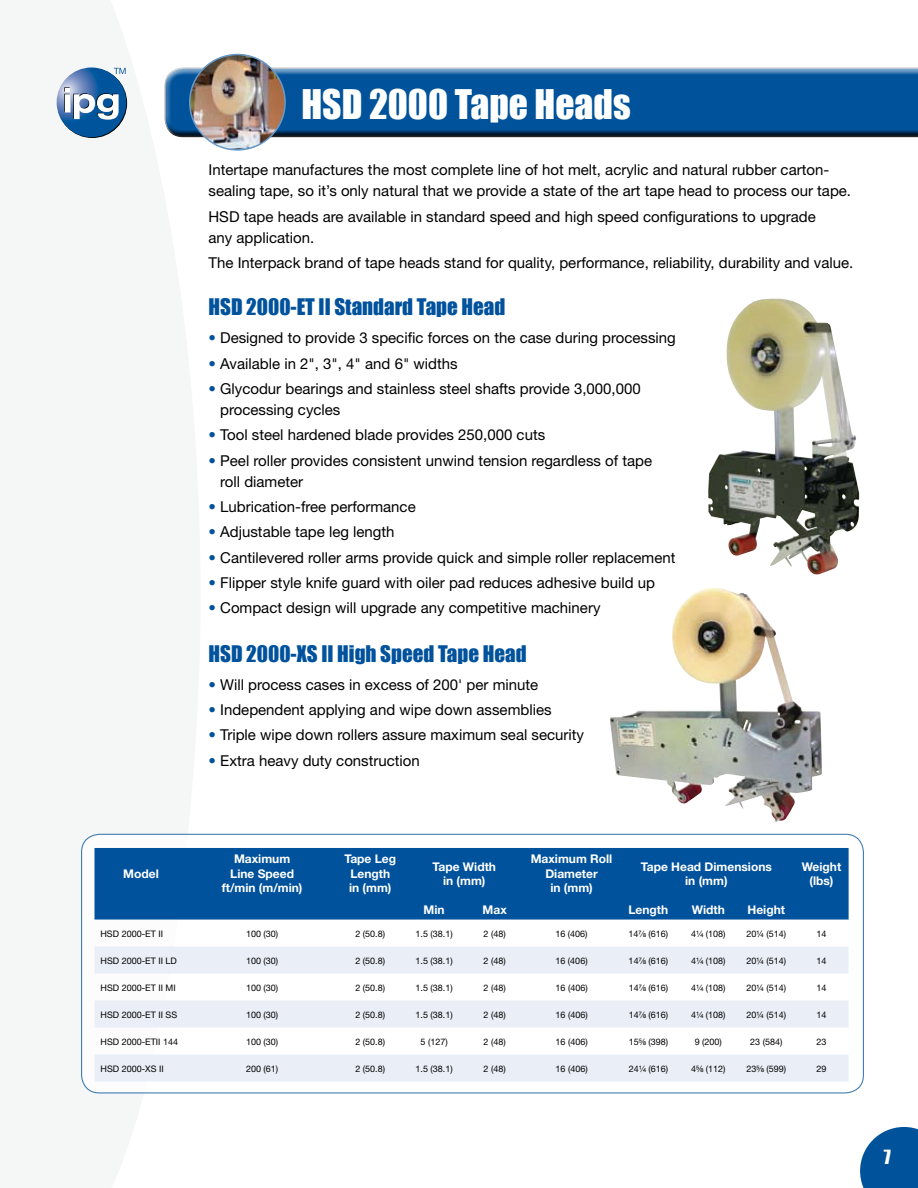
<style>
.page{position:relative;width:918px;height:1188px;background:#fff}
.page>*{position:absolute;margin:0;border:0;box-sizing:border-box;transform-origin:0 0}
.t1{font:37.5px "Impact";color:#fff}
.t2{font:21px "Impact";color:#00529c}
.t3{font:18px "Impact";color:#fff}
.t4{font:15px/21px "Helvetica Neue";color:#000}
.t5{font:700 12px/14.4px "Helvetica Neue";color:#fff;text-align:center}
.t6{font:9px "Helvetica Neue";color:#000}
.s1{color:#00529c}
.s2{font-family:"Helvetica Fraction"}
</style>
<div class="page">
<svg style="left:57px;top:68px;width:70px;height:70px"></svg>
<svg style="left:57px;top:68px;width:69px;height:69px;background:#2366a6"></svg>
<svg style="left:64px;top:87px;width:55px;height:33px"></svg>
<svg style="left:114px;top:68px;width:12px;height:6px"></svg>
<svg style="left:860px;top:1127px;width:58px;height:61px;background:#2068a7"></svg>
<div style="left:163px;top:65px;width:755px;height:64px;background:#fff;opacity:.75"></div>
<div style="left:163px;top:72px;width:755px;height:67px;background:#000;opacity:.75"></div>
<img style="left:190px;top:55px;width:95px;height:95px;border-radius:48px">
<div style="left:189px;top:54px;width:97px;height:97px;border:2px solid #6799c8;border-radius:50%"></div>
<img style="left:708px;top:299px;width:151px;height:276px">
<div style="left:94px;top:848px;width:755px;height:72px;background:#00529c"></div>
<svg style="left:94px;top:947px;width:755px;height:135px;fill:#eaeff7"></svg>
<img style="left:610px;top:588px;width:212px;height:234px">
<h1 class="t1" style="left:302px;top:76px;width:331px">HSD 2000 Tape Heads</h1>
<p class="t4" style="left:208px;top:159px;width:644px">Intertape manufactures the most complete line of hot melt, acrylic and natural rubber carton&shy;sealing tape, so it’s only natural that we provide a state of the art tape head to process our tape.</p>
<p class="t4" style="left:208px;top:206px;width:609px">HSD tape heads are available in standard speed and high speed configurations to upgrade any application.</p>
<p class="t4" style="left:208px;top:252px;width:646px">The Interpack brand of tape heads stand for quality, performance, reliability, durability and value.</p>
<h2 class="t2" style="left:208px;top:291px;width:298px">HSD 2000-ET II Standard Tape Head</h2>
<p class="t4" style="left:208px;top:327px;width:469px"><span class="s1">•</span> Designed to provide 3 specific forces on the case during processing</p>
<p class="t4" style="left:208px;top:353px;width:251px"><span class="s1">•</span> Available in 2", 3", 4" and 6" widths</p>
<p class="t4" style="left:220px;top:378px;width:422px;text-indent:-12px"><span class="s1">•</span> Glycodur bearings and stainless steel shafts provide 3,000,000 processing cycles</p>
<p class="t4" style="left:208px;top:424px;width:338px"><span class="s1">•</span> Tool steel hardened blade provides 250,000 cuts</p>
<p class="t4" style="left:220px;top:450px;width:434px;text-indent:-12px"><span class="s1">•</span> Peel roller provides consistent unwind tension regardless of tape roll diameter</p>
<p class="t4" style="left:208px;top:496px;width:209px"><span class="s1">•</span> Lubrication-free performance</p>
<p class="t4" style="left:208px;top:521px;width:188px"><span class="s1">•</span> Adjustable tape leg length</p>
<p class="t4" style="left:208px;top:547px;width:469px"><span class="s1">•</span> Cantilevered roller arms provide quick and simple roller replacement</p>
<p class="t4" style="left:208px;top:572px;width:448px"><span class="s1">•</span> Flipper style knife guard with oiler pad reduces adhesive build up</p>
<p class="t4" style="left:208px;top:597px;width:394px"><span class="s1">•</span> Compact design will upgrade any competitive machinery</p>
<h2 class="t2" style="left:208px;top:637px;width:320px">HSD 2000-XS II High Speed Tape Head</h2>
<p class="t4" style="left:208px;top:674px;width:331px"><span class="s1">•</span> Will process cases in excess of 200' per minute</p>
<p class="t4" style="left:208px;top:699px;width:345px"><span class="s1">•</span> Independent applying and wipe down assemblies</p>
<p class="t4" style="left:208px;top:724px;width:377px"><span class="s1">•</span> Triple wipe down rollers assure maximum seal security</p>
<p class="t4" style="left:208px;top:750px;width:213px"><span class="s1">•</span> Extra heavy duty construction</p>
<p class="t5" style="left:123px;top:866px;width:37px">Model</p>
<p class="t5" style="left:222px;top:852px;width:82px">Maximum<br>Line Speed ft/min (m/min)</p>
<p class="t5" style="left:344px;top:852px;width:53px">Tape Leg<br>Length in (mm)</p>
<p class="t5" style="left:432px;top:859px;width:65px">Tape Width in (mm)</p>
<p class="t5" style="left:531px;top:852px;width:83px">Maximum Roll<br>Diameter<br>in (mm)</p>
<p class="t5" style="left:641px;top:859px;width:133px">Tape Head Dimensions in (mm)</p>
<p class="t5" style="left:802px;top:859px;width:41px">Weight (lbs)</p>
<p class="t5" style="left:424px;top:902px;width:23px">Min</p>
<p class="t5" style="left:483px;top:902px;width:26px">Max</p>
<p class="t5" style="left:628px;top:902px;width:41px">Length</p>
<p class="t5" style="left:692px;top:902px;width:35px">Width</p>
<p class="t5" style="left:747px;top:902px;width:39px">Height</p>
<p class="t6" style="left:100px;top:928px;width:64px">HSD 2000-ET II</p>
<p class="t6" style="left:246px;top:928px;width:34px">100 (30)</p>
<p class="t6" style="left:355px;top:928px;width:31px">2 (50.8)</p>
<p class="t6" style="left:416px;top:928px;width:39px">1.5 (38.1)</p>
<p class="t6" style="left:484px;top:928px;width:24px">2 (48)</p>
<p class="t6" style="left:555px;top:928px;width:34px">16 (406)</p>
<p class="t6" style="left:629px;top:928px;width:41px">14<span class="s2">⁷⁄₈</span> (616)</p>
<p class="t6" style="left:691px;top:928px;width:36px">4<span class="s2">¹⁄₄</span> (108)</p>
<p class="t6" style="left:746px;top:928px;width:41px">20¼ (514)</p>
<p class="t6" style="left:816px;top:928px;width:12px">14</p>
<p class="t6" style="left:101px;top:955px;width:78px">HSD 2000-ET II LD</p>
<p class="t6" style="left:246px;top:955px;width:34px">100 (30)</p>
<p class="t6" style="left:355px;top:955px;width:31px">2 (50.8)</p>
<p class="t6" style="left:416px;top:955px;width:39px">1.5 (38.1)</p>
<p class="t6" style="left:484px;top:955px;width:24px">2 (48)</p>
<p class="t6" style="left:555px;top:955px;width:34px">16 (406)</p>
<p class="t6" style="left:629px;top:955px;width:41px">14<span class="s2">⁷⁄₈</span> (616)</p>
<p class="t6" style="left:691px;top:955px;width:36px">4<span class="s2">¹⁄₄</span> (108)</p>
<p class="t6" style="left:746px;top:955px;width:41px">20¼ (514)</p>
<p class="t6" style="left:816px;top:955px;width:12px">14</p>
<p class="t6" style="left:101px;top:982px;width:77px">HSD 2000-ET II MI</p>
<p class="t6" style="left:246px;top:982px;width:34px">100 (30)</p>
<p class="t6" style="left:355px;top:982px;width:31px">2 (50.8)</p>
<p class="t6" style="left:416px;top:982px;width:39px">1.5 (38.1)</p>
<p class="t6" style="left:484px;top:982px;width:24px">2 (48)</p>
<p class="t6" style="left:555px;top:982px;width:34px">16 (406)</p>
<p class="t6" style="left:629px;top:982px;width:41px">14<span class="s2">⁷⁄₈</span> (616)</p>
<p class="t6" style="left:691px;top:982px;width:36px">4<span class="s2">¹⁄₄</span> (108)</p>
<p class="t6" style="left:746px;top:982px;width:41px">20¼ (514)</p>
<p class="t6" style="left:817px;top:982px;width:12px">14</p>
<p class="t6" style="left:101px;top:1009px;width:78px">HSD 2000-ET II SS</p>
<p class="t6" style="left:246px;top:1009px;width:34px">100 (30)</p>
<p class="t6" style="left:355px;top:1009px;width:31px">2 (50.8)</p>
<p class="t6" style="left:416px;top:1009px;width:39px">1.5 (38.1)</p>
<p class="t6" style="left:484px;top:1009px;width:24px">2 (48)</p>
<p class="t6" style="left:556px;top:1009px;width:34px">16 (406)</p>
<p class="t6" style="left:629px;top:1009px;width:41px">14<span class="s2">⁷⁄₈</span> (616)</p>
<p class="t6" style="left:691px;top:1009px;width:36px">4<span class="s2">¹⁄₄</span> (108)</p>
<p class="t6" style="left:746px;top:1009px;width:41px">20¼ (514)</p>
<p class="t6" style="left:817px;top:1009px;width:12px">14</p>
<p class="t6" style="left:101px;top:1036px;width:79px">HSD 2000-ETII 144</p>
<p class="t6" style="left:246px;top:1036px;width:34px">100 (30)</p>
<p class="t6" style="left:355px;top:1036px;width:31px">2 (50.8)</p>
<p class="t6" style="left:421px;top:1036px;width:29px">5 (127)</p>
<p class="t6" style="left:484px;top:1036px;width:24px">2 (48)</p>
<p class="t6" style="left:556px;top:1036px;width:34px">16 (406)</p>
<p class="t6" style="left:629px;top:1036px;width:41px">15<span class="s2">⁵⁄₈</span> (398)</p>
<p class="t6" style="left:695px;top:1036px;width:28px">9 (200)</p>
<p class="t6" style="left:750px;top:1036px;width:34px">23 (584)</p>
<p class="t6" style="left:817px;top:1036px;width:12px">23</p>
<p class="t6" style="left:101px;top:1063px;width:65px">HSD 2000-XS II</p>
<p class="t6" style="left:246px;top:1063px;width:34px">200 (61)</p>
<p class="t6" style="left:355px;top:1063px;width:31px">2 (50.8)</p>
<p class="t6" style="left:416px;top:1063px;width:39px">1.5 (38.1)</p>
<p class="t6" style="left:484px;top:1063px;width:24px">2 (48)</p>
<p class="t6" style="left:556px;top:1063px;width:34px">16 (406)</p>
<p class="t6" style="left:629px;top:1063px;width:41px">24<span class="s2">¹⁄₄</span> (616)</p>
<p class="t6" style="left:691px;top:1063px;width:36px">4<span class="s2">⁵⁄₈</span> (112)</p>
<p class="t6" style="left:747px;top:1063px;width:41px">23<span class="s2">⁵⁄₈</span> (599)</p>
<p class="t6" style="left:817px;top:1063px;width:12px">29</p>
<p class="t3" style="left:884px;top:1143px;width:9px">7</p>
</div>
